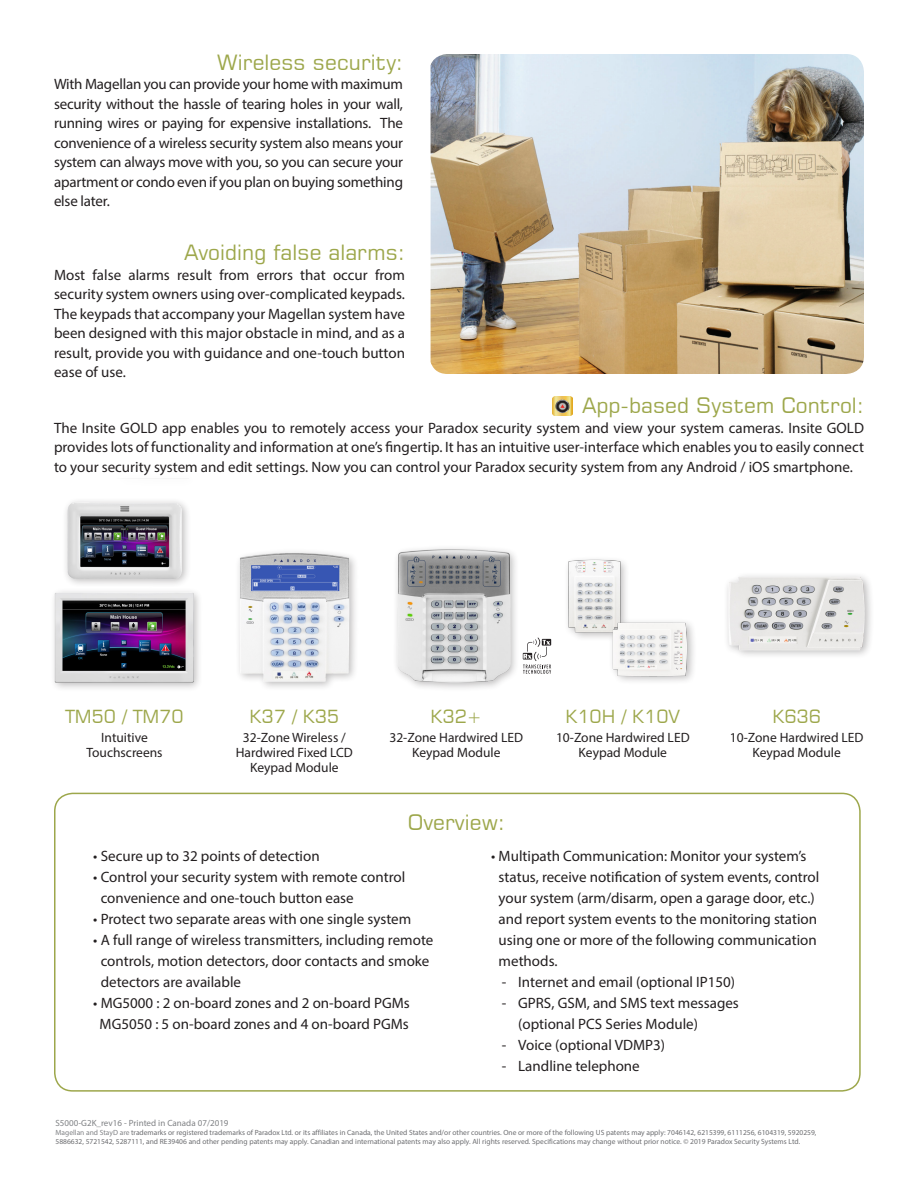
<style>
.page{position:relative;width:918px;height:1188px;background:#fff}
.page>*{position:absolute;margin:0;border:0;box-sizing:border-box;transform-origin:0 0}
.t1{font:21px "Square 721 BT";color:#9da74b}
.t2{font:18px "Square 721 BT";color:#9da74b}
.t3{font:15px/19.5px "Myriad Pro";color:#231f20}
.t4{font:13.5px/15px "Myriad Pro";color:#231f20;text-align:center}
.t5{font:9px "Myriad Pro";color:#808285}
.t6{font:7.5px/9px "Myriad Pro";color:#6c6d70}
.s1{color:#808285}
</style>
<div class="page">
<div style="left:54px;top:793px;width:807px;height:299px;border:2px solid #9da74b;border-radius:18px"></div>
<img style="left:431px;top:54px;width:433px;height:320px">
<svg style="left:538px;top:638px;width:13px;height:36px"></svg>
<img style="left:396px;top:548px;width:142px;height:140px">
<img style="left:547px;top:559px;width:79px;height:85px">
<img style="left:601px;top:600px;width:93px;height:82px">
<img style="left:239px;top:551px;width:116px;height:137px">
<img style="left:727px;top:575px;width:144px;height:81px">
<img style="left:65px;top:501px;width:123px;height:54px">
<img style="left:54px;top:555px;width:145px;height:134px">
<img style="left:553px;top:396px;width:20px;height:20px">
<p class="t1" style="left:217px;top:49px;width:188px">Wireless security:</p>
<p class="t3" style="left:54px;top:74px;width:351px;text-align:justify">With Magellan you can provide your home with maximum security without the hassle of tearing holes in your wall, running wires or paying for expensive installations. The convenience of a wireless security system also means your system can always move with you, so you can secure your apartment or condo even if you plan on buying something else later.</p>
<p class="t1" style="left:184px;top:239px;width:222px">Avoiding false alarms:</p>
<p class="t3" style="left:54px;top:265px;width:352px;text-align:justify">Most false alarms result from errors that occur from security system owners using over-complicated keypads.<br>The keypads that accompany your Magellan system have been designed with this major obstacle in mind, and as a result, provide you with guidance and one-touch button ease of use.</p>
<p class="t1" style="left:582px;top:392px;width:283px">App-based System Control:</p>
<p class="t3" style="left:54px;top:418px;width:812px;text-align:justify">The Insite GOLD app enables you to remotely access your Paradox security system and view your system cameras. Insite GOLD provides lots of functionality and information at one’s fingertip. It has an intuitive user-interface which enables you to easily connect to your security system and edit settings. Now you can control your Paradox security system from any Android / iOS smartphone.</p>
<p class="t2" style="left:65px;top:705px;width:120px">TM50 / TM70</p>
<p class="t4" style="left:86px;top:730px;width:78px">Intuitive<br>Touchscreens</p>
<p class="t2" style="left:250px;top:705px;width:91px">K37 / K35</p>
<p class="t4" style="left:236px;top:730px;width:119px">32-Zone Wireless /<br>Hardwired Fixed LCD<br>Keypad Module</p>
<p class="t2" style="left:431px;top:705px;width:53px">K32+</p>
<p class="t4" style="left:389px;top:730px;width:135px">32-Zone Hardwired LED<br>Keypad Module</p>
<p class="t1" style="left:408px;top:809px;width:99px">Overview:</p>
<p class="t2" style="left:565px;top:705px;width:117px">K10H / K10V</p>
<p class="t4" style="left:556px;top:730px;width:135px">10-Zone Hardwired LED</p>
<p class="t4" style="left:579px;top:745px;width:90px">Keypad Module</p>
<p class="t2" style="left:772px;top:705px;width:50px">K636</p>
<p class="t4" style="left:730px;top:730px;width:135px">10-Zone Hardwired LED</p>
<p class="t4" style="left:752px;top:745px;width:90px">Keypad Module</p>
<p class="t3" style="left:93px;top:846px;width:228px">• Secure up to 32 points of detection</p>
<p class="t3" style="left:101px;top:866px;width:306px;line-height:21px;text-indent:-7px">• Control your security system with remote control convenience and one-touch button ease</p>
<p class="t3" style="left:93px;top:909px;width:320px">• Protect two separate areas with one single system</p>
<p class="t3" style="left:101px;top:929px;width:334px;line-height:21px;text-indent:-7px">• A full range of wireless transmitters, including remote controls, motion detectors, door contacts and smoke detectors are available</p>
<p class="t3" style="left:93px;top:992px;width:318px;line-height:21px;text-align:center">• MG5000 : 2 on-board zones and 2 on-board PGMs<br>MG5050 : 5 on-board zones and 4 on-board PGMs</p>
<p class="t3" style="left:499px;top:845px;width:322px;line-height:21px;text-indent:-7px">• Multipath Communication: Monitor your system’s status, receive notification of system events, control your system (arm/disarm, open a garage door, etc.) and report system events to the monitoring station using one or more of the following communication methods.</p>
<p class="t3" style="left:502px;top:972px;width:235px">- Internet and email (optional IP150)</p>
<p class="t3" style="left:518px;top:992px;width:222px;line-height:21px;text-indent:-16px">- GPRS, GSM, and SMS text messages (optional PCS Series Module)</p>
<p class="t3" style="left:502px;top:1035px;width:165px">- Voice (optional VDMP3)</p>
<p class="t3" style="left:502px;top:1056px;width:140px">- Landline telephone</p>
<p class="t5" style="left:56px;top:1118px;width:175px">S5000-G2K_rev16 - Printed in Canada 07/2019</p>
<p class="t6" style="left:56px;top:1128px;width:762px"><span class="s1">Magellan and StayD are</span> trademarks or registered trademarks of Paradox Ltd. or its affiliates in Canada, the United States and/or other countries. One or more of the following US patents may apply: 7046142, 6215399, 6111256, 6104319, 5920259,<br>5886632, 5721542, 5287111, and RE39406 and other pending patents may apply. Canadian and international patents may also apply. All rights reserved. Specifications may change without prior notice. © 2019 Paradox Security Systems Ltd.</p>
</div>
